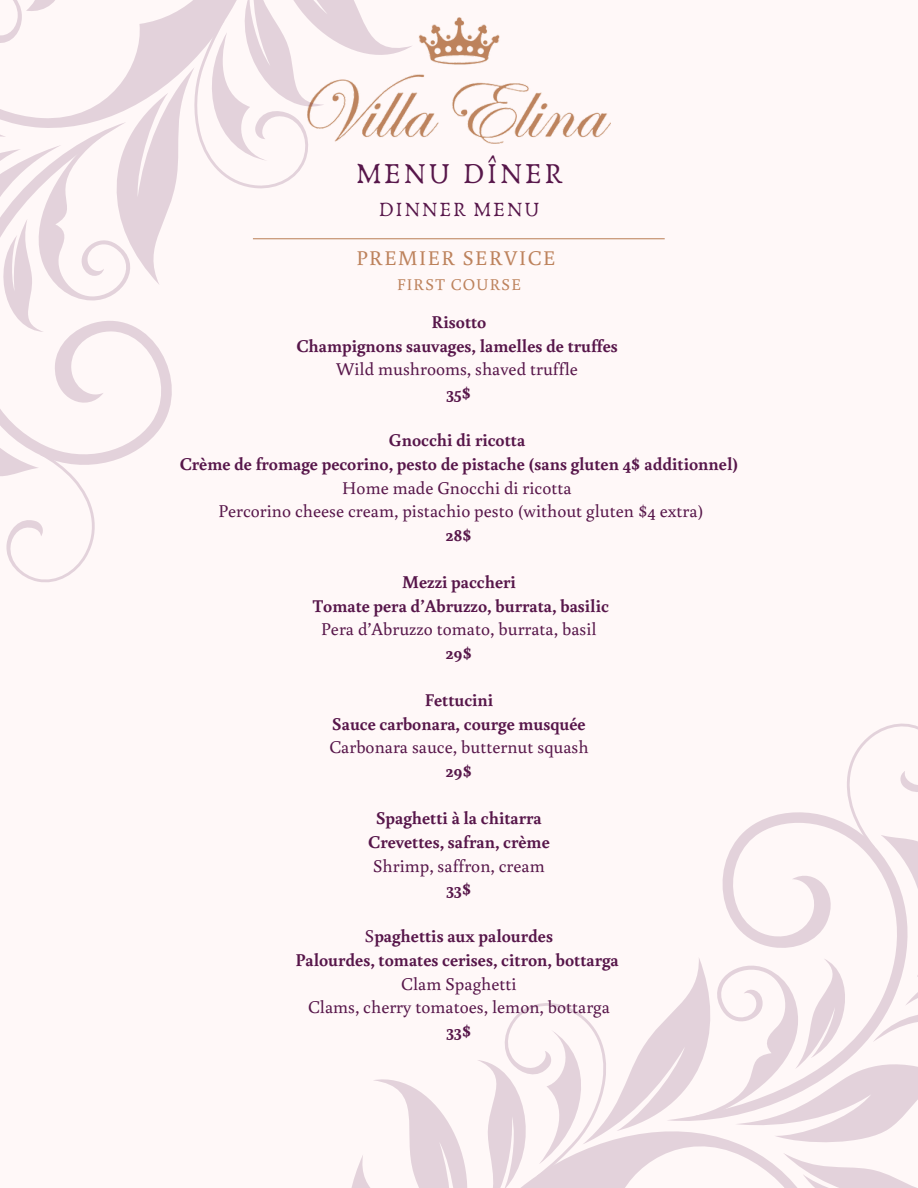
<style>
.page{position:relative;width:918px;height:1188px;background:#fff8f8}
.page>*{position:absolute;margin:0;border:0;box-sizing:border-box;transform-origin:0 0}
.t1{font:30px "Anaktoria";letter-spacing:.075em;color:#57164a}
.t2{font:21px "Buenard";letter-spacing:.075em;color:#bd825c}
.t3{font:21px "Anaktoria";letter-spacing:.075em;color:#57164a}
.t4{font:700 18px/23.7px "Buenard";color:#57164a;text-align:center}
.t5{font:18px/23.7px "Buenard";color:#57164a;text-align:center}
.t6{font:16.5px "Buenard";letter-spacing:.075em;color:#bd825c}
.s1{font-weight:400}
</style>
<div class="page">
<img style="left:417px;top:17px;width:193px;height:126px">
<svg style="left:351px;top:723px;width:567px;height:465px"></svg>
<svg style="left:55px;top:345px;width:117px;height:114px"></svg>
<svg style="left:0;top:366px;width:119px;height:216px"></svg>
<svg style="left:0;top:0;width:417px;height:345px"></svg>
<hr style="left:253px;top:238px;width:412px;height:1px;background:#c18b66">
<h1 class="t1" style="left:356px;top:155px;width:207px">MENU DÎNER</h1>
<p class="t3" style="left:379px;top:196px;width:163px">DINNER MENU</p>
<p class="t2" style="left:356px;top:244px;width:201px">PREMIER SERVICE</p>
<p class="t6" style="left:397px;top:273px;width:125px">FIRST COURSE</p>
<p class="t4" style="left:296px;top:310px;width:323px">Risotto<br>Champignons sauvages, lamelles de truffes</p>
<p class="t5" style="left:336px;top:357px;width:243px">Wild mushrooms, shaved truffle</p>
<p class="t4" style="left:447px;top:380px;width:26px">35$</p>
<p class="t4" style="left:180px;top:428px;width:560px">Gnocchi di ricotta<br>Crème de fromage pecorino, pesto de pistache (sans gluten 4$ additionnel)</p>
<p class="t5" style="left:218px;top:475px;width:487px">Home made Gnocchi di ricotta<br>Percorino cheese cream, pistachio pesto (without gluten $4 extra)</p>
<p class="t4" style="left:446px;top:522px;width:28px">28$</p>
<p class="t4" style="left:313px;top:569px;width:298px">Mezzi paccheri<br>Tomate pera d’Abruzzo, burrata, basilic</p>
<p class="t5" style="left:321px;top:617px;width:277px">Pera d’Abruzzo tomato, burrata, basil</p>
<p class="t4" style="left:446px;top:640px;width:28px">29$</p>
<p class="t4" style="left:332px;top:688px;width:255px">Fettucini<br>Sauce carbonara, courge musquée</p>
<p class="t5" style="left:329px;top:735px;width:261px">Carbonara sauce, butternut squash</p>
<p class="t4" style="left:446px;top:758px;width:28px">29$</p>
<p class="t4" style="left:368px;top:806px;width:183px">Spaghetti à la chitarra<br>Crevettes, safran, crème</p>
<p class="t5" style="left:373px;top:853px;width:173px">Shrimp, saffron, cream</p>
<p class="t4" style="left:446px;top:877px;width:27px">33$</p>
<p class="t4" style="left:295px;top:924px;width:325px"><span class="s1">S</span>paghettis aux palourdes<br>Palourdes, tomates cerises, citron, bottarga</p>
<p class="t5" style="left:308px;top:971px;width:303px">Clam Spaghetti<br>Clams, cherry tomatoes, lemon, bottarga</p>
<p class="t4" style="left:446px;top:1018px;width:27px">33$</p>
</div>
